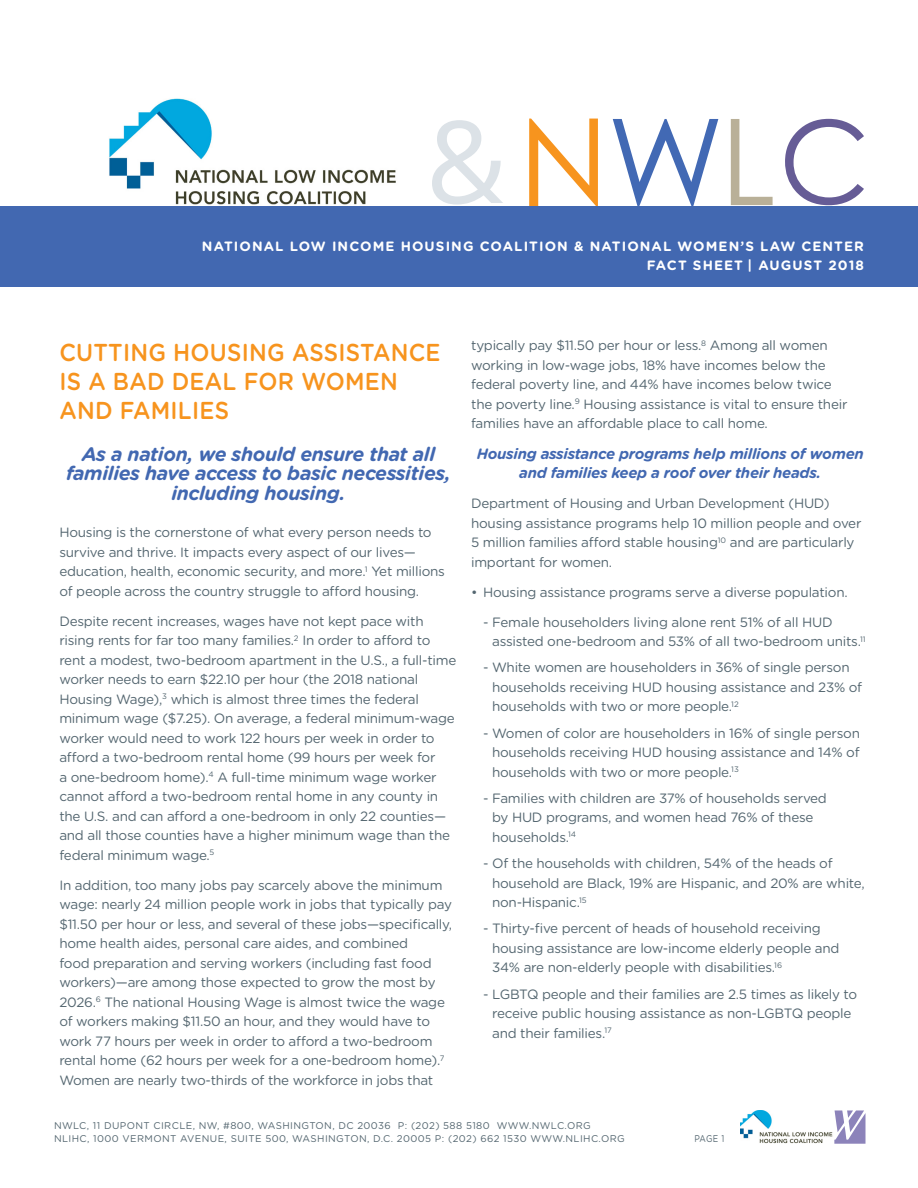
<style>
.page{position:relative;width:918px;height:1188px;background:#fff}
.page>*{position:absolute;margin:0;border:0;box-sizing:border-box;transform-origin:0 0}
.Main_Headline{font:124.5px "Corbel";color:#dce2e7}
.Main_Headline-2{font:500 24.45px/29.4px "Gotham Rounded";letter-spacing:.01em;color:#f7941e;scale:.92 1}
.Regular_Body_Copy{font:italic 700 19.5px/19.5px "Gotham Rounded";letter-spacing:-.02em;color:#4268b1;text-align:center}
.Regular_Body_Copy-2{font:italic 700 15px/19.5px "Gotham Rounded";letter-spacing:-.02em;color:#4268b1;text-align:center}
.Regular_Body_Copy-3{font:13.5px/19.5px "Gotham Rounded";letter-spacing:-.02em;color:#546670}
.FS_nwlc_Header_Date{font:700 13.5px "Gotham Rounded";letter-spacing:.08em;color:#fff}
.Footer_Contact_Info{font:9.75px "Gotham Rounded";letter-spacing:.04em;color:#546670}
.Footer_Contact_Info-2{font:9.75px "Gotham Rounded";letter-spacing:.04em;color:#546670;scale:.84 1}
</style>
<div class="page">
<img style="left:109px;top:98px;width:287px;height:107px">
<svg style="left:834px;top:1110px;width:32px;height:34px"></svg>
<svg style="left:785px;top:119px;width:79px;height:86px"></svg>
<svg style="left:731px;top:119px;width:42px;height:86px"></svg>
<svg style="left:613px;top:119px;width:105px;height:87px"></svg>
<svg style="left:529px;top:119px;width:69px;height:87px"></svg>
<div style="left:0;top:206px;width:918px;height:81px;background:#4268b1"></div>
<img style="left:740px;top:1110px;width:93px;height:34px">
<p class="Main_Headline" style="left:426px;top:85px;width:85px">&amp;</p>
<p class="FS_nwlc_Header_Date" style="left:202px;top:236px;width:664px">NATIONAL LOW INCOME HOUSING COALITION &amp; NATIONAL WOMEN’S LAW CENTER</p>
<p class="FS_nwlc_Header_Date" style="left:647px;top:255px;width:219px">FACT SHEET | AUGUST 2018</p>
<p class="Main_Headline-2" style="left:59px;top:336px;width:416px">CUTTING HOUSING ASSISTANCE<br>IS A BAD DEAL FOR WOMEN<br>AND FAMILIES</p>
<p class="Regular_Body_Copy" style="left:66px;top:443px;width:387px">As a nation, we should ensure that all families have access to basic necessities, including housing.</p>
<p class="Regular_Body_Copy-3" style="left:59px;top:522px;width:387px">Housing is the cornerstone of what every person needs to survive and thrive. It impacts every aspect of our lives— education, health, economic security, and more.<sup>1</sup> Yet millions of people across the country struggle to afford housing.</p>
<p class="Regular_Body_Copy-3" style="left:59px;top:610px;width:399px">Despite recent increases, wages have not kept pace with rising rents for far too many families.<sup>2</sup> In order to afford to rent a modest, two-bedroom apartment in the U.S., a full-time worker needs to earn $22.10 per hour (the 2018 national Housing Wage),<sup>3</sup> which is almost three times the federal minimum wage ($7.25). On average, a federal minimum-wage worker would need to work 122 hours per week in order to afford a two-bedroom rental home (99 hours per week for<br>a one-bedroom home).<sup>4</sup> A full-time minimum wage worker cannot afford a two-bedroom rental home in any county in the U.S. and can afford a one-bedroom in only 22 counties— and all those counties have a higher minimum wage than the federal minimum wage.<sup>5</sup></p>
<p class="Regular_Body_Copy-3" style="left:59px;top:874px;width:394px">In addition, too many jobs pay scarcely above the minimum wage: nearly 24 million people work in jobs that typically pay $11.50 per hour or less, and several of these jobs—specifically, home health aides, personal care aides, and combined<br>food preparation and serving workers (including fast food workers)—are among those expected to grow the most by 2026.<sup>6</sup> The national Housing Wage is almost twice the wage of workers making $11.50 an hour, and they would have to work 77 hours per week in order to afford a two-bedroom rental home (62 hours per week for a one-bedroom home).<sup>7<br></sup>Women are nearly two-thirds of the workforce in jobs that</p>
<p class="Regular_Body_Copy-3" style="left:471px;top:335px;width:378px">typically pay $11.50 per hour or less.<sup>8</sup> Among all women working in low-wage jobs, 18% have incomes below the federal poverty line, and 44% have incomes below twice the poverty line.<sup>9</sup> Housing assistance is vital to ensure their families have an affordable place to call home.</p>
<p class="Regular_Body_Copy-2" style="left:477px;top:443px;width:389px">Housing assistance programs help millions of women and families keep a roof over their heads.</p>
<p class="Regular_Body_Copy-3" style="left:471px;top:493px;width:392px">Department of Housing and Urban Development (HUD) housing assistance programs help 10 million people and over 5 million families afford stable housing<sup>10</sup> and are particularly important for women.</p>
<p class="Regular_Body_Copy-3" style="left:471px;top:581px;width:378px">• Housing assistance programs serve a diverse population.</p>
<p class="Regular_Body_Copy-3" style="left:492px;top:611px;width:375px;text-indent:-9px">- Female householders living alone rent 51% of all HUD assisted one-bedroom and 53% of all two-bedroom units.<sup>11</sup></p>
<p class="Regular_Body_Copy-3" style="left:492px;top:657px;width:372px;text-indent:-9px">- White women are householders in 36% of single person households receiving HUD housing assistance and 23% of households with two or more people.<sup>12</sup></p>
<p class="Regular_Body_Copy-3" style="left:492px;top:722px;width:369px;text-align:justify;text-indent:-9px">- Women of color are householders in 16% of single person households receiving HUD housing assistance and 14% of households with two or more people.<sup>13</sup></p>
<p class="Regular_Body_Copy-3" style="left:492px;top:788px;width:336px;text-indent:-9px">- Families with children are 37% of households served by HUD programs, and women head 76% of these households.<sup>14</sup></p>
<p class="Regular_Body_Copy-3" style="left:492px;top:853px;width:374px;text-indent:-9px">- Of the households with children, 54% of the heads of household are Black, 19% are Hispanic, and 20% are white, non-Hispanic.<sup>15</sup></p>
<p class="Regular_Body_Copy-3" style="left:492px;top:918px;width:349px;text-indent:-9px">- Thirty-five percent of heads of household receiving housing assistance are low-income elderly people and<br>34% are non-elderly people with disabilities.<sup>16</sup></p>
<p class="Regular_Body_Copy-3" style="left:492px;top:983px;width:367px;text-indent:-9px">- LGBTQ people and their families are 2.5 times as likely to receive public housing assistance as non-LGBTQ people and their families.<sup>17</sup></p>
<p class="Footer_Contact_Info" style="left:54px;top:1119px;width:538px">NWLC, 11 DUPONT CIRCLE, NW, #800, WASHINGTON, DC 20036 P: (202) 588 5180 WWW.NWLC.ORG</p>
<p class="Footer_Contact_Info" style="left:54px;top:1132px;width:572px">NLIHC, 1000 VERMONT AVENUE, SUITE 500, WASHINGTON, D.C. 20005 P: (202) 662 1530 WWW.NLIHC.ORG</p>
<p class="Footer_Contact_Info-2" style="left:694px;top:1132px;width:37px">PAGE 1</p>
</div>
